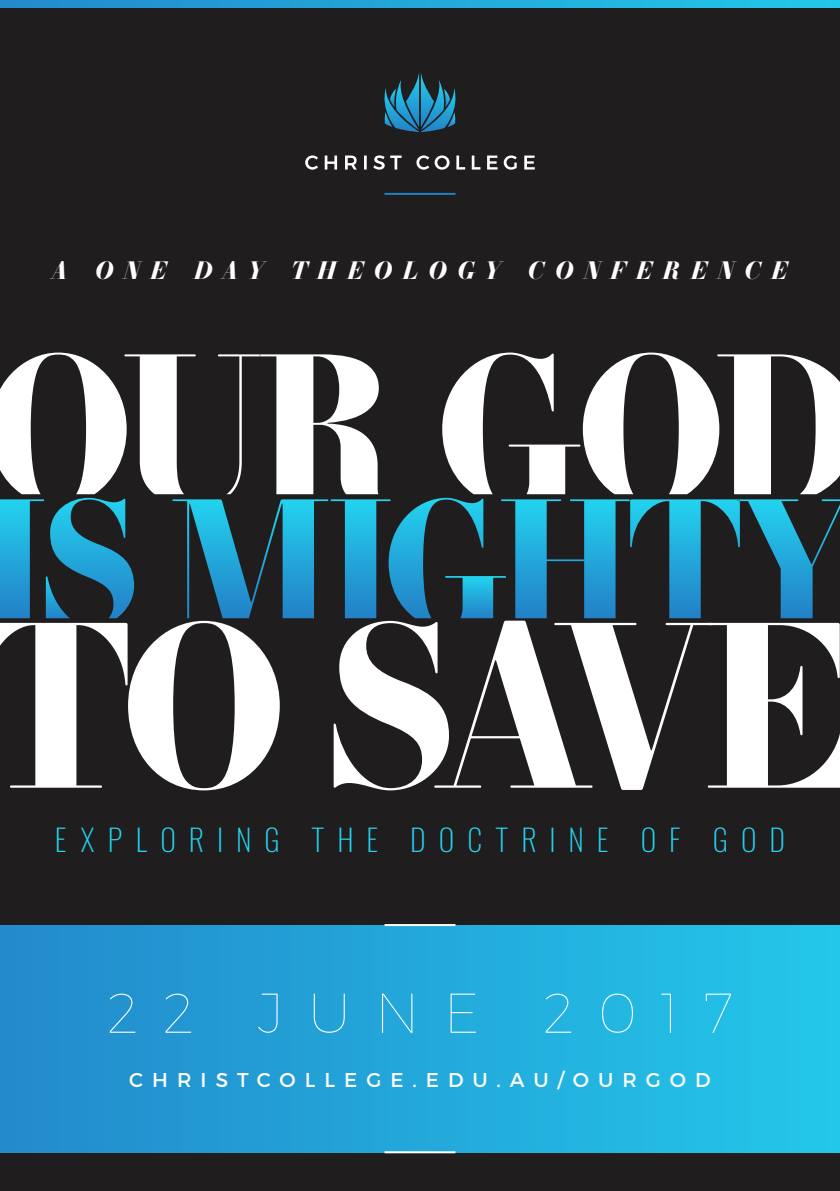
<style>
.page{position:relative;width:840px;height:1191px;background:#fff}
.page>*{position:absolute;margin:0;border:0;box-sizing:border-box;transform-origin:0 0}
.t1{font:100 56px "Montserrat";letter-spacing:.425em;color:#fff}
.t2{font:200 30px "Oswald";letter-spacing:.435em;color:#23d4f0}
.t3{font:italic 700 24px "Essonnes Headline";letter-spacing:.415em;color:#fff}
.t4{font:20px "Montserrat";letter-spacing:.45em;color:#fff}
</style>
<div class="page">
<div style="left:0;top:0;width:839px;height:1191px;background:#201d1e"></div>
<svg style="left:0;top:352px;width:839px;height:438px"></svg>
<svg style="left:384px;top:72px;width:72px;height:60px"></svg>
<svg style="left:305px;top:155px;width:229px;height:15px"></svg>
<div style="left:0;top:925px;width:839px;height:227px;background:linear-gradient(to right,#238acb,#23c7e9)"></div>
<svg style="left:0;top:0;width:839px;height:8px;background:#23a8da"></svg>
<hr style="left:384px;top:193px;width:71px;height:2px;background:#2381c7">
<hr style="left:384px;top:924px;width:71px;height:2px;background:#fff">
<hr style="left:384px;top:1151px;width:71px;height:2px;background:#fff">
<p class="t3" style="left:52px;top:253px;width:736px">A ONE DAY THEOLOGY CONFERENCE</p>
<p class="t2" style="left:55px;top:820px;width:731px">EXPLORING THE DOCTRINE OF GOD</p>
<p class="t1" style="left:107px;top:978px;width:627px">22 JUNE 2017</p>
<p class="t4" style="left:129px;top:1067px;width:582px">CHRISTCOLLEGE.EDU.AU/OURGOD</p>
</div>
